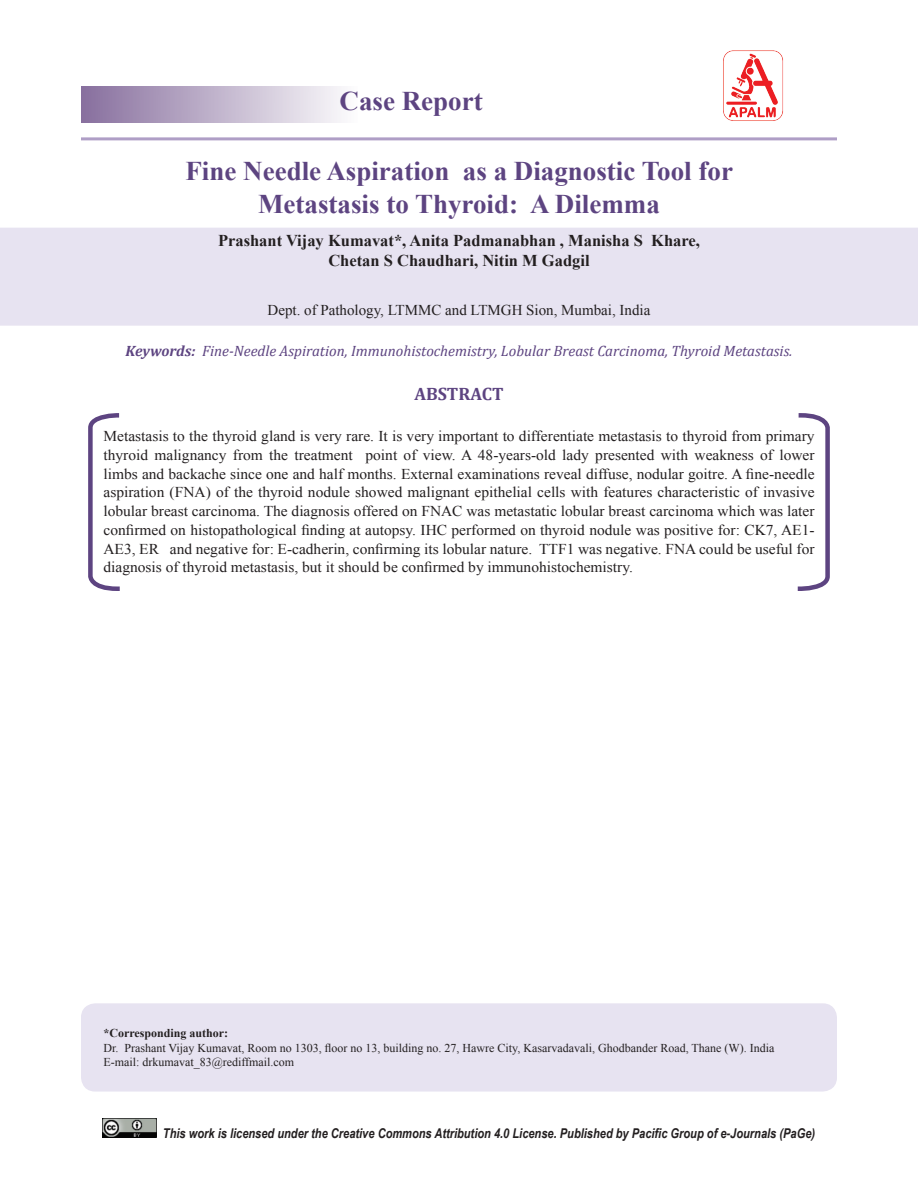
<style>
.page{position:relative;width:918px;height:1188px;background:#fff}
.page>*{position:absolute;margin:0;border:0;box-sizing:border-box;transform-origin:0 0}
.Chap_head{font:700 27px/32.4px "Times New Roman";color:#5d4481;text-align:center}
.Case_Report-_head{font:700 27px "Times New Roman";color:#5d4481}
.Address{font:700 18px "Cambria";color:#5d4481}
.Author_head{font:700 16.5px/19.8px "Times New Roman";color:#231f20;text-align:center}
.Abstract_Text{font:15px/18.8px "Times New Roman";color:#231f20;text-align:justify}
.Address-2{font:italic 15px "Cambria";color:#5d4481}
.Address-3{font:15px "Times New Roman";color:#231f20}
.t1{font:italic 700 13.5px "Arial Narrow";color:#231f20}
.Fotnote{font:12px/14.4px "Times New Roman";color:#231f20}
.s1{font-weight:700}
</style>
<div class="page">
<div style="left:81px;top:86px;width:276px;height:37px;background:linear-gradient(to right,#876f9e,#fcfcfd)"></div>
<hr style="left:81px;top:137px;width:756px;height:3px;background:#af9ec6">
<img style="left:723px;top:50px;width:61px;height:71px">
<img style="left:103px;top:1119px;width:54px;height:19px">
<div style="left:1px;top:228px;width:916px;height:97px;background:#e7e3f1"></div>
<div style="left:0;top:228px;width:918px;height:98px;border:2px solid #e7e3f1"></div>
<div style="left:82px;top:1004px;width:754px;height:87px;background:#e7e3f1;border-radius:14px"></div>
<div style="left:81px;top:1003px;width:756px;height:89px;border:2px solid #e7e3f1;border-radius:14px"></div>
<svg style="left:88px;top:413px;width:32px;height:178px"></svg>
<svg style="left:797px;top:413px;width:33px;height:178px"></svg>
<p class="Case_Report-_head" style="left:340px;top:83px;width:145px">Case Report</p>
<p class="Chap_head" style="left:185px;top:154px;width:549px">Fine Needle Aspiration as a Diagnostic Tool for<br>Metastasis to Thyroid: A Dilemma</p>
<p class="Author_head" style="left:218px;top:230px;width:483px">Prashant Vijay Kumavat*, Anita Padmanabhan , Manisha S Khare,<br>Chetan S Chaudhari, Nitin M Gadgil</p>
<p class="Address-3" style="left:268px;top:300px;width:384px">Dept. of Pathology, LTMMC and LTMGH Sion, Mumbai, India</p>
<p class="Address-2" style="left:126px;top:340px;width:668px"><span class="s1">Keywords:</span> Fine-Needle Aspiration, Immunohistochemistry, Lobular Breast Carcinoma, Thyroid Metastasis.</p>
<p class="Address" style="left:414px;top:381px;width:91px">ABSTRACT</p>
<p class="Abstract_Text" style="left:104px;top:427px;width:713px">Metastasis to the thyroid gland is very rare. It is very important to differentiate metastasis to thyroid from primary thyroid malignancy from the treatment point of view. A 48-years-old lady presented with weakness of lower limbs and backache since one and half months. External examinations reveal diffuse, nodular goitre. A fine-needle aspiration (FNA) of the thyroid nodule showed malignant epithelial cells with features characteristic of invasive lobular breast carcinoma. The diagnosis offered on FNAC was metastatic lobular breast carcinoma which was later confirmed on histopathological finding at autopsy. IHC performed on thyroid nodule was positive for: CK7, AE1- AE3, ER and negative for: E-cadherin, confirming its lobular nature. TTF1 was negative. FNA could be useful for diagnosis of thyroid metastasis, but it should be confirmed by immunohistochemistry.</p>
<p class="Fotnote" style="left:104px;top:1026px;width:672px"><span class="s1">*Corresponding author:<br></span>Dr. Prashant Vijay Kumavat, Room no 1303, floor no 13, building no. 27, Hawre City, Kasarvadavali, Ghodbander Road, Thane (W). India<br>E-mail: drkumavat_83@rediffmail.com</p>
<p class="t1" style="left:163px;top:1123px;width:654px">This work is licensed under the Creative Commons Attribution 4.0 License. Published by Pacific Group of e-Journals (PaGe)</p>
</div>
